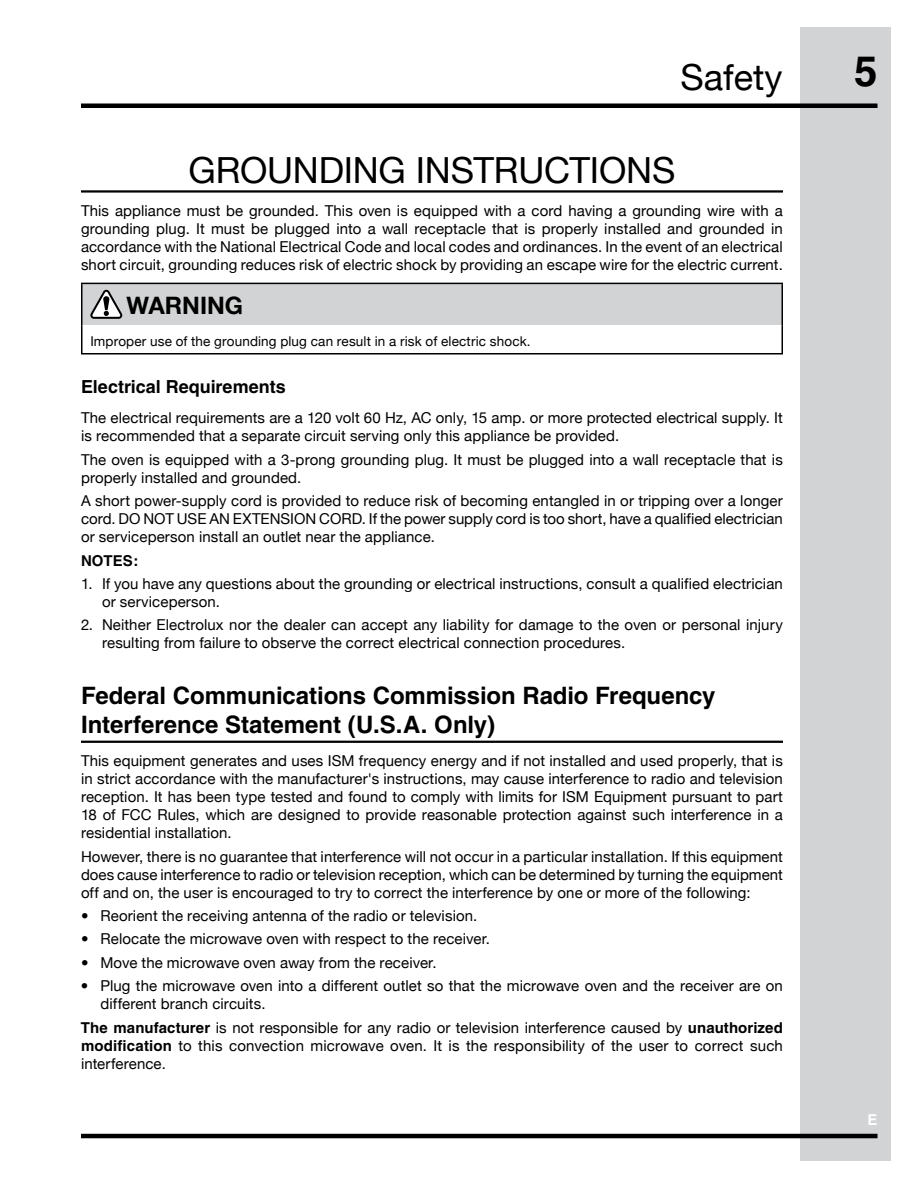
<style>
.page{position:relative;width:918px;height:1188px;background:#fff}
.page>*{position:absolute;margin:0;border:0;box-sizing:border-box;transform-origin:0 0}
.t1{font:700 42px "Helvetica";color:#000}
.t2{font:36px "Helvetica Neue";letter-spacing:-.005em;color:#000}
.t3{font:700 24px/28.8px "Helvetica";letter-spacing:-.005em;color:#000}
.t4{font:700 24px "Helvetica Neue";color:#000}
.t5{font:700 18px "Helvetica";color:#000}
.t6{font:15px/18px "Helvetica Neue";letter-spacing:.005em;color:#000;text-align:justify}
.t7{font:700 15px "Helvetica";letter-spacing:.005em;color:#000}
.t8{font:700 15px "Helvetica";color:#fff}
.t9{font:13.5px "Helvetica Neue";letter-spacing:.01em;color:#000}
.s1{font-family:"Helvetica";font-weight:700}
</style>
<div class="page">
<div style="left:801px;top:27px;width:90px;height:1134px;background:#d1d3d4"></div>
<hr style="left:81px;top:104px;width:797px;height:4px;background:#000">
<hr style="left:81px;top:1134px;width:797px;height:4px;background:#000">
<hr style="left:81px;top:190px;width:702px;height:3px;background:#000">
<hr style="left:81px;top:741px;width:702px;height:2px;background:#000">
<div style="left:82px;top:283px;width:700px;height:42px;background:#d1d3d4"></div>
<hr style="left:81px;top:283px;width:702px;height:1px;background:#000">
<hr style="left:81px;top:284px;width:1px;height:41px;background:#000">
<hr style="left:782px;top:284px;width:1px;height:41px;background:#000">
<svg style="left:81px;top:325px;width:1px;height:28px"></svg>
<svg style="left:782px;top:325px;width:1px;height:28px"></svg>
<hr style="left:81px;top:353px;width:702px;height:2px;background:#000">
<svg style="left:90px;top:290px;width:32px;height:29px"></svg>
<h2 class="t2" style="left:680px;top:56px;width:103px">Safety</h2>
<h2 class="t2" style="left:189px;top:148px;width:284px">Grounding Instructi</h2>
<h2 class="t2" style="left:599px;top:148px;width:73px">ons</h2>
<p class="t6" style="left:81px;top:201px;width:703px">This appliance must be grounded. This oven is equipped with a cord having a grounding wire with a grounding plug. It must be plugged into a wall receptacle that is properly installed and grounded in accordance with the National Electrical Code and local codes and ordinances. In the event of an electrical short circuit, grounding reduces risk of electric shock by providing an escape wire for the electric current.</p>
<h3 class="t4" style="left:126px;top:291px;width:118px">WARNING</h3>
<p class="t9" style="left:90px;top:333px;width:442px">Improper use of the grounding plug can result in a risk of electric shock.</p>
<p class="t5" style="left:81px;top:376px;width:206px">Electrical Requirements</p>
<p class="t6" style="left:81px;top:409px;width:703px">The electrical requirements are a 120 volt 60 Hz, AC only, 15 amp. or more protected electrical supply. It is recommended that a separate circuit serving only this appliance be provided.</p>
<p class="t6" style="left:81px;top:450px;width:703px">The oven is equipped with a 3-prong grounding plug. It must be plugged into a wall receptacle that is properly installed and grounded.</p>
<p class="t6" style="left:81px;top:492px;width:703px">A short power-supply cord is provided to reduce risk of becoming entangled in or tripping over a longer cord. DO NOT USE AN EXTENSION CORD. If the power supply cord is too short, have a qualified electrician or serviceperson install an outlet near the appliance.</p>
<p class="t7" style="left:81px;top:551px;width:59px">NOTES:</p>
<p class="t6" style="left:102px;top:575px;width:682px;text-indent:-21px">1. If you have any questions about the grounding or electrical instructions, consult a qualified electrician or serviceperson.</p>
<p class="t6" style="left:102px;top:616px;width:682px;text-indent:-21px">2. Neither Electrolux nor the dealer can accept any liability for damage to the oven or personal injury resulting from failure to observe the correct electrical connection procedures.</p>
<h3 class="t3" style="left:81px;top:681px;width:636px">Federal Communications Commission Radio Frequency<br>Interference Statement (U.S.A. Only)</h3>
<p class="t6" style="left:81px;top:752px;width:703px">This equipment generates and uses ISM frequency energy and if not installed and used properly, that is in strict accordance with the manufacturer's instructions, may cause interference to radio and television reception. It has been type tested and found to comply with limits for ISM Equipment pursuant to part 18 of FCC Rules, which are designed to provide reasonable protection against such interference in a residential installation.</p>
<p class="t6" style="left:81px;top:847px;width:703px">However, there is no guarantee that interference will not occur in a particular installation. If this equipment does cause interference to radio or television reception, which can be determined by turning the equipment off and on, the user is encouraged to try to correct the interference by one or more of the following:</p>
<p class="t6" style="left:81px;top:906px;width:398px">• Reorient the receiving antenna of the radio or television.</p>
<p class="t6" style="left:81px;top:930px;width:410px">• Relocate the microwave oven with respect to the receiver.</p>
<p class="t6" style="left:81px;top:953px;width:357px">• M ove the microwave oven away from the receiver.</p>
<p class="t6" style="left:100px;top:977px;width:684px;text-indent:-20px">• Plug the microwave oven into a different outlet so that the microwave oven and the receiver are on different branch circuits.</p>
<p class="t6" style="left:81px;top:1018px;width:703px"><span class="s1">The manufacturer</span> is not responsible for any radio or television interference caused by <span class="s1">unauthorized modification</span> to this convection microwave oven. It is the responsibility of the user to correct such interference.</p>
<h1 class="t1" style="left:854px;top:45px;width:25px">5</h1>
<p class="t8" style="left:867px;top:1110px;width:12px">E</p>
</div>
